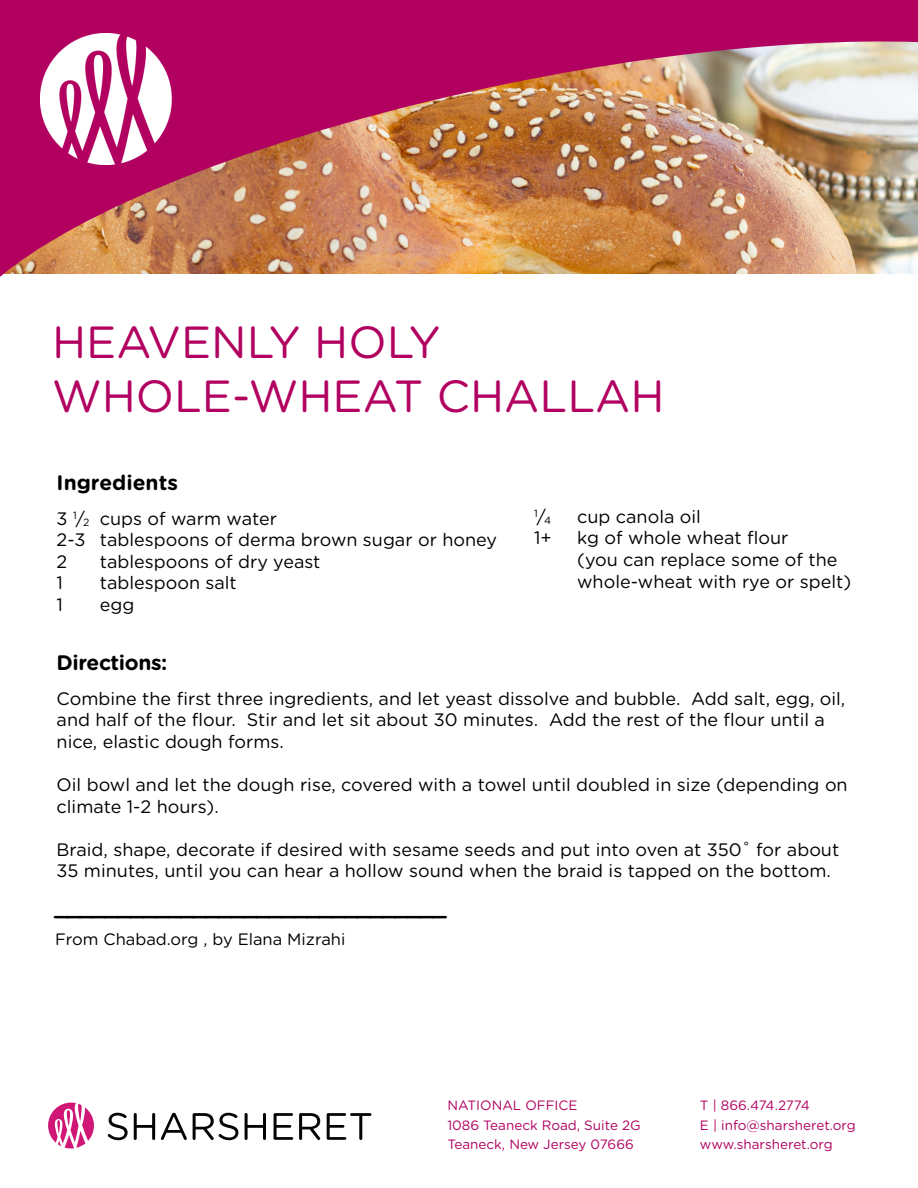
<style>
.page{position:relative;width:918px;height:1188px;background:#fff}
.page>*{position:absolute;margin:0;border:0;box-sizing:border-box;transform-origin:0 0}
.t1{font:45px "Gotham Rounded";color:#b10060}
.Credit{font:700 21px "Gotham Rounded";color:#000}
.Paragraph{font:700 21px "Gotham Rounded";letter-spacing:-.015em;color:#000}
.Paragraph-2{font:18px/21.6px "Gotham Rounded";color:#000}
.Credit-2{font:16.5px "Gotham Rounded";color:#000}
.t2{font:13.5px/19.5px "Gotham Rounded";color:#b10060}
.Paragraph-3{font:10.5px "Gotham Rounded";color:#000}
.s1{font-size:18px}
</style>
<div class="page">
<img style="left:0;top:0;width:918px;height:277px">
<img style="left:40px;top:34px;width:152px;height:131px">
<svg style="left:108px;top:1113px;width:20px;height:27px"></svg>
<svg style="left:134px;top:1113px;width:21px;height:27px"></svg>
<svg style="left:161px;top:1113px;width:26px;height:27px"></svg>
<svg style="left:193px;top:1113px;width:45px;height:27px"></svg>
<svg style="left:245px;top:1113px;width:21px;height:27px"></svg>
<svg style="left:274px;top:1113px;width:19px;height:27px"></svg>
<svg style="left:299px;top:1113px;width:21px;height:27px"></svg>
<svg style="left:327px;top:1113px;width:44px;height:27px"></svg>
<svg style="left:48px;top:1103px;width:46px;height:45px"></svg>
<p class="t1" style="left:52px;top:311px;width:390px">HEAVENLY HOLY</p>
<p class="t1" style="left:52px;top:365px;width:614px">WHOLE-WHEAT CHALLAH</p>
<p class="Paragraph" style="left:57px;top:467px;width:123px">Ingredients</p>
<p class="Paragraph-2" style="left:57px;top:507px;width:222px">3 <sup>1</sup>/<sub>2</sub> cups of warm water</p>
<p class="Paragraph-2" style="left:57px;top:528px;width:442px">2-3 tablespoons of derma brown sugar or honey</p>
<p class="Paragraph-2" style="left:57px;top:550px;width:12px">2</p>
<p class="Paragraph-2" style="left:100px;top:550px;width:222px">tablespoons of dry yeast</p>
<p class="Paragraph-2" style="left:57px;top:571px;width:8px">1</p>
<p class="Paragraph-2" style="left:100px;top:571px;width:139px">tablespoon salt</p>
<p class="Paragraph-2" style="left:57px;top:593px;width:8px">1</p>
<p class="Paragraph-2" style="left:100px;top:593px;width:36px">egg</p>
<p class="Paragraph-3" style="left:534px;top:510px;width:19px">1<span class="s1">/</span>4</p>
<p class="Paragraph-2" style="left:577px;top:505px;width:125px">cup canola oil</p>
<p class="Paragraph-2" style="left:534px;top:526px;width:19px">1+</p>
<p class="Paragraph-2" style="left:577px;top:526px;width:213px">kg of whole wheat flour</p>
<p class="Paragraph-2" style="left:577px;top:548px;width:275px">(you can replace some of the whole-wheat with rye or spelt)</p>
<p class="Paragraph" style="left:57px;top:647px;width:112px">Directions:</p>
<p class="Paragraph-2" style="left:57px;top:687px;width:790px">Combine the first three ingredients, and let yeast dissolve and bubble. Add salt, egg, oil, and half of the flour. Stir and let sit about 30 minutes. Add the rest of the flour until a nice, elastic dough forms.</p>
<p class="Paragraph-2" style="left:57px;top:773px;width:793px">Oil bowl and let the dough rise, covered with a towel until doubled in size (depending on climate 1-2 hours).</p>
<p class="Paragraph-2" style="left:57px;top:838px;width:784px">Braid, shape, decorate if desired with sesame seeds and put into oven at 350˚ for about<br>35 minutes, until you can hear a hollow sound when the braid is tapped on the bottom.</p>
<p class="Credit" style="left:55px;top:892px;width:392px">_______________________________</p>
<p class="Credit-2" style="left:55px;top:928px;width:292px">From Chabad.org , by Elana Mizrahi</p>
<p class="t2" style="left:447px;top:1095px;width:195px">NATIONAL OFFICE<br>1086 Teaneck Road, Suite 2G<br>Teaneck, New Jersey 07666</p>
<p class="t2" style="left:700px;top:1095px;width:157px">T | 866.474.2774<br>E | info@sharsheret.org www.sharsheret.org</p>
</div>
